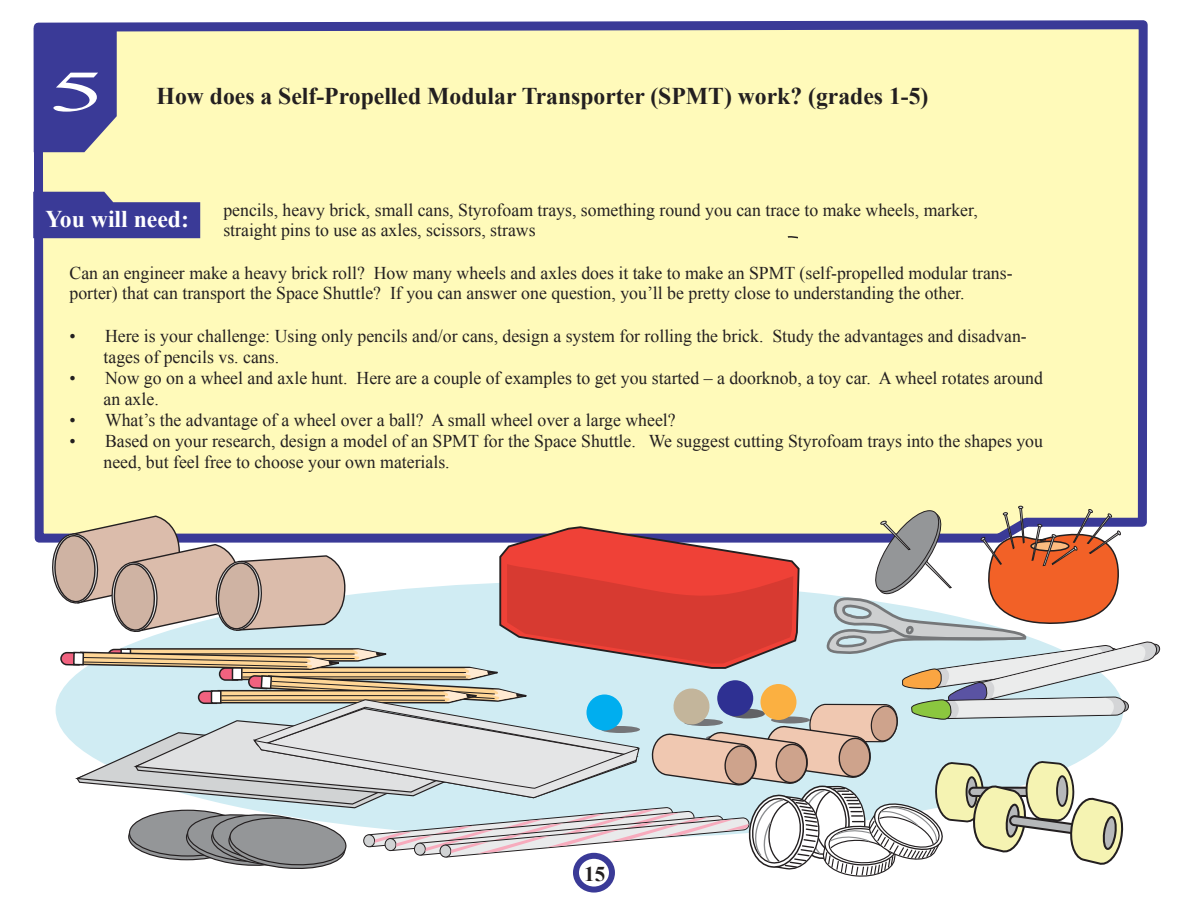
<style>
.page{position:relative;width:1188px;height:918px;background:#fff}
.page>*{position:absolute;margin:0;border:0;box-sizing:border-box;transform-origin:0 0}
.t1{font:57.9px "Times New Roman";color:#fff;scale:2 1}
.t2{font:700 24px "Times New Roman";color:#231f20}
.t3{font:700 24px "Times New Roman";color:#fff}
.t4{font:700 21px "Times New Roman";color:#231f20}
.t5{font:18px/21px "Times New Roman";color:#231f20}
</style>
<div class="page">
<div style="left:33px;top:20px;width:1115px;height:523px;background:#fffaba"></div>
<svg style="left:786px;top:236px;width:14px;height:3px"></svg>
<div style="left:34px;top:28px;width:83px;height:124px;background:#3a3a97"></div>
<svg style="left:33px;top:192px;width:167px;height:46px;background:#52519b"></svg>
<svg style="left:576px;top:856px;width:36px;height:34px"></svg>
<div style="left:573px;top:853px;width:42px;height:40px;border:6px solid #3a3a97;border-radius:50%"></div>
<svg style="left:51px;top:506px;width:1109px;height:372px"></svg>
<p class="t1" style="left:48px;top:53px;width:30px">5</p>
<p class="t2" style="left:157px;top:79px;width:773px">How does a Self-Propelled Modular Transporter (SPMT) work? (grades 1-5)</p>
<p class="t5" style="left:223px;top:200px;width:756px;line-height:19.5px">pencils, heavy brick, small cans, Styrofoam trays, something round you can trace to make wheels, marker, straight pins to use as axles, scissors, straws</p>
<p class="t5" style="left:70px;top:263px;width:945px;line-height:19.5px">Can an engineer make a heavy brick roll? How many wheels and axles does it take to make an SPMT (self-propelled modular trans&shy;porter) that can transport the Space Shuttle? If you can answer one question, you’ll be pretty close to understanding the other.</p>
<p class="t5" style="left:104px;top:325px;width:925px;text-indent:-34px">• Here is your challenge: Using only pencils and/or cans, design a system for rolling the brick. Study the advantages and disadvan&shy;tages of pencils vs. cans.</p>
<p class="t5" style="left:104px;top:367px;width:941px;text-indent:-34px">• Now go on a wheel and axle hunt. Here are a couple of examples to get you started – a doorknob, a toy car. A wheel rotates around an axle.</p>
<p class="t5" style="left:70px;top:409px;width:608px">• What’s the advantage of a wheel over a ball? A small wheel over a large wheel?</p>
<p class="t5" style="left:104px;top:430px;width:941px;text-indent:-34px">• Based on your research, design a model of an SPMT for the Space Shuttle. We suggest cutting Styrofoam trays into the shapes you need, but feel free to choose your own materials.</p>
<p class="t3" style="left:46px;top:203px;width:145px">You will need:</p>
<p class="t4" style="left:584px;top:859px;width:22px">15</p>
</div>
